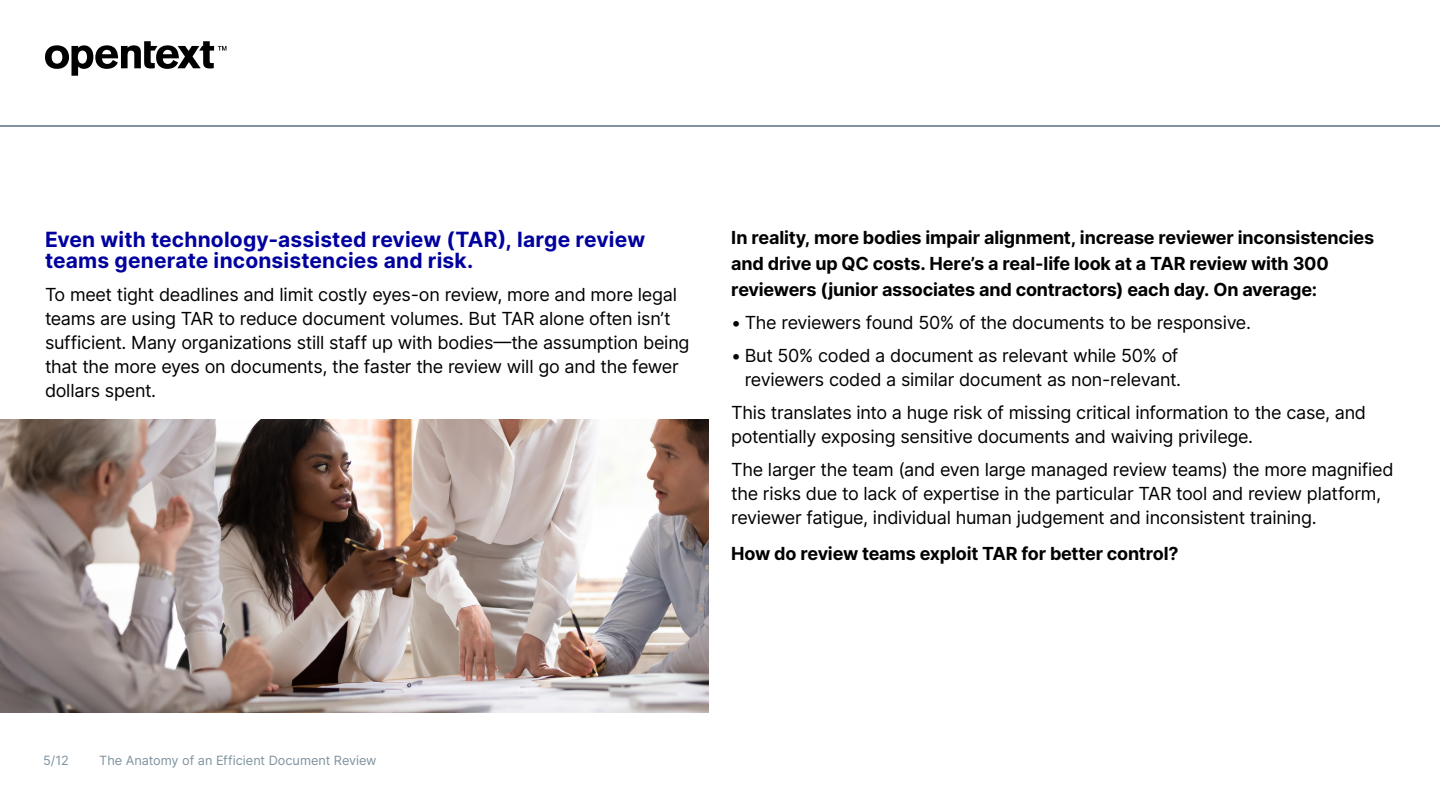
<style>
.page{position:relative;width:1440px;height:810px;background:#fff}
.page>*{position:absolute;margin:0;border:0;box-sizing:border-box;transform-origin:0 0}
.t1{font:700 21px/21px "Inter";letter-spacing:.005em;color:#00009f}
.Body{font:18px/24px "Inter";letter-spacing:-.015em;color:#000}
.Body-2{font:700 18px/26.2px "Inter";letter-spacing:-.01em;color:#000}
.t2{font:12.75px "Inter";letter-spacing:-.005em;color:#7e929f}
</style>
<div class="page">
<svg style="left:45px;top:41px;width:181px;height:35px"></svg>
<hr style="left:0;top:125px;width:1440px;height:2px;background:#7e929f">
<img style="left:0;top:420px;width:709px;height:293px">
<h4 class="t1" style="left:45px;top:228px;width:602px">Even with technology-assisted review (TAR), large review teams generate inconsistencies and risk.</h4>
<p class="Body" style="left:45px;top:282px;width:646px">To meet tight deadlines and limit costly eyes-on review, more and more legal teams are using TAR to reduce document volumes. But TAR alone often isn’t sufficient. Many organizations still staff up with bodies—the assumption being that the more eyes on documents, the faster the review will go and the fewer dollars spent.</p>
<p class="Body-2" style="left:731px;top:224px;width:644px">In reality, more bodies impair alignment, increase reviewer inconsistencies and drive up QC costs. Here’s a real-life look at a TAR review with 300 reviewers (junior associates and contractors) each day. On average:</p>
<p class="Body" style="left:731px;top:310px;width:521px">• The reviewers found 50% of the documents to be responsive.</p>
<p class="Body" style="left:731px;top:343px;width:452px;text-align:right">• But 50% coded a document as relevant while 50% of reviewers coded a similar document as non-relevant.</p>
<p class="Body" style="left:731px;top:400px;width:636px">This translates into a huge risk of missing critical information to the case, and potentially exposing sensitive documents and waiving privilege.</p>
<p class="Body" style="left:731px;top:457px;width:664px">The larger the team (and even large managed review teams) the more magnified the risks due to lack of expertise in the particular TAR tool and review platform, reviewer fatigue, individual human judgement and inconsistent training.</p>
<p class="Body-2" style="left:731px;top:540px;width:449px">How do review teams exploit TAR for better control?</p>
<p class="t2" style="left:43px;top:751px;width:27px">5/12</p>
<p class="t2" style="left:99px;top:751px;width:279px">The Anatomy of an Efficient Document Review</p>
</div>
